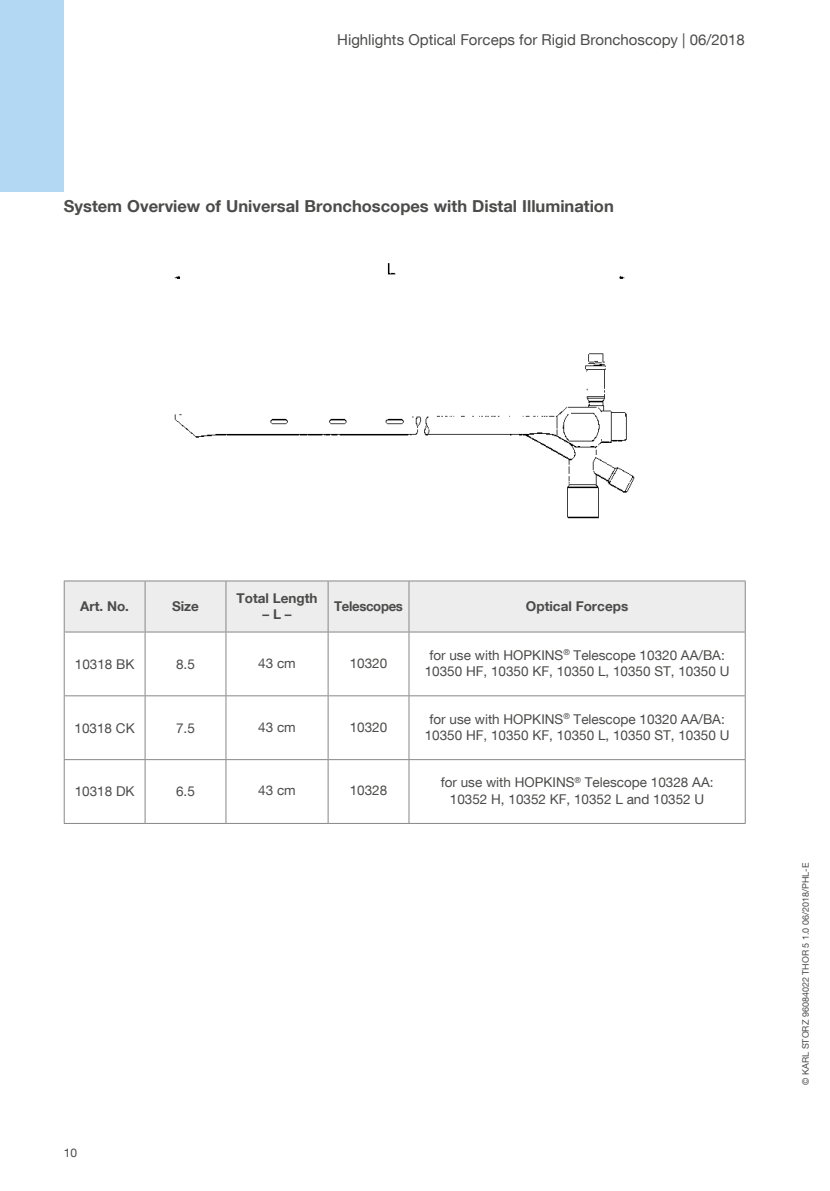
<style>
.page{position:relative;width:830px;height:1191px;background:#fff}
.page>*{position:absolute;margin:0;border:0;box-sizing:border-box;transform-origin:0 0}
.t1{font:700 16.5px "KS Helvetica Neue";color:#4b4b4a}
.t2{font:15px "KS Helvetica Neue";color:#4b4b4a}
.t3{font:13.5px/16.2px "KS Helvetica Neue";color:#4b4b4a;text-align:center}
.t4{font:700 13.5px "KS Helvetica Neue";color:#4b4b4a}
.t5{font:700 13.5px "KS Helvetica Neue";letter-spacing:-.025em;color:#4b4b4a}
.t6{font:12px "KS Helvetica Neue";color:#4b4b4a}
.t7{font:9px "KS Helvetica Neue";color:#4b4b4a}
</style>
<div class="page">
<div style="left:0;top:0;width:64px;height:191px;background:#b3d8f4"></div>
<img style="left:174px;top:263px;width:461px;height:256px">
<div style="left:65px;top:581px;width:679px;height:50px;background:#ededed"></div>
<hr style="left:64px;top:580px;width:81px;height:1px;background:#878787">
<hr style="left:145px;top:580px;width:81px;height:1px;background:#878787">
<hr style="left:226px;top:580px;width:102px;height:1px;background:#878787">
<hr style="left:328px;top:580px;width:81px;height:1px;background:#878787">
<hr style="left:327px;top:581px;width:1px;height:50px;background:#878787">
<hr style="left:409px;top:580px;width:336px;height:1px;background:#878787">
<hr style="left:744px;top:581px;width:1px;height:50px;background:#878787">
<hr style="left:64px;top:632px;width:1px;height:63px;background:#878787">
<hr style="left:327px;top:632px;width:1px;height:63px;background:#878787">
<hr style="left:409px;top:631px;width:336px;height:1px;background:#878787">
<hr style="left:408px;top:632px;width:1px;height:63px;background:#878787">
<hr style="left:744px;top:632px;width:1px;height:63px;background:#878787">
<hr style="left:64px;top:695px;width:81px;height:1px;background:#878787">
<hr style="left:64px;top:696px;width:1px;height:63px;background:#878787">
<hr style="left:145px;top:695px;width:81px;height:1px;background:#878787">
<hr style="left:226px;top:695px;width:102px;height:1px;background:#878787">
<hr style="left:328px;top:695px;width:81px;height:1px;background:#878787">
<hr style="left:327px;top:696px;width:1px;height:63px;background:#878787">
<hr style="left:409px;top:695px;width:336px;height:1px;background:#878787">
<hr style="left:408px;top:696px;width:1px;height:63px;background:#878787">
<hr style="left:744px;top:696px;width:1px;height:63px;background:#878787">
<hr style="left:64px;top:760px;width:1px;height:63px;background:#878787">
<hr style="left:226px;top:759px;width:102px;height:1px;background:#878787">
<hr style="left:328px;top:759px;width:81px;height:1px;background:#878787">
<hr style="left:327px;top:760px;width:1px;height:63px;background:#878787">
<hr style="left:409px;top:759px;width:336px;height:1px;background:#878787">
<hr style="left:408px;top:760px;width:1px;height:63px;background:#878787">
<hr style="left:744px;top:760px;width:1px;height:63px;background:#878787">
<hr style="left:64px;top:823px;width:81px;height:1px;background:#878787">
<hr style="left:145px;top:823px;width:81px;height:1px;background:#878787">
<hr style="left:226px;top:823px;width:102px;height:1px;background:#878787">
<hr style="left:328px;top:823px;width:81px;height:1px;background:#878787">
<hr style="left:409px;top:823px;width:336px;height:1px;background:#878787">
<hr style="left:145px;top:581px;width:1px;height:50px;background:#878787">
<hr style="left:225px;top:581px;width:1px;height:50px;background:#878787">
<hr style="left:145px;top:632px;width:1px;height:63px;background:#878787">
<hr style="left:225px;top:632px;width:1px;height:63px;background:#878787">
<hr style="left:145px;top:696px;width:1px;height:63px;background:#878787">
<hr style="left:225px;top:696px;width:1px;height:63px;background:#878787">
<hr style="left:145px;top:760px;width:1px;height:63px;background:#878787">
<hr style="left:225px;top:760px;width:1px;height:63px;background:#878787">
<hr style="left:64px;top:581px;width:1px;height:50px;background:#878787">
<hr style="left:408px;top:581px;width:1px;height:50px;background:#878787">
<hr style="left:64px;top:631px;width:81px;height:1px;background:#878787">
<hr style="left:145px;top:631px;width:81px;height:1px;background:#878787">
<hr style="left:226px;top:631px;width:102px;height:1px;background:#878787">
<hr style="left:328px;top:631px;width:81px;height:1px;background:#878787">
<hr style="left:64px;top:759px;width:81px;height:1px;background:#878787">
<hr style="left:145px;top:759px;width:81px;height:1px;background:#878787">
<p class="t2" style="left:337px;top:30px;width:409px">Highlights Optical Forceps for Rigid Bronchoscopy | 06/2018</p>
<p class="t1" style="left:64px;top:195px;width:551px">System Overview of Universal Bronchoscopes with Distal Illumination</p>
<p class="t4" style="left:80px;top:598px;width:50px">Art. No.</p>
<p class="t4" style="left:172px;top:598px;width:28px">Size</p>
<p class="t4" style="left:236px;top:590px;width:82px">Total Length</p>
<p class="t4" style="left:262px;top:606px;width:31px">– L –</p>
<p class="t5" style="left:334px;top:598px;width:70px">Telescopes</p>
<p class="t4" style="left:525px;top:598px;width:104px">Optical Forceps</p>
<p class="t3" style="left:75px;top:655px;width:61px">10318 BK</p>
<p class="t3" style="left:176px;top:655px;width:20px">8.5</p>
<p class="t3" style="left:258px;top:654px;width:39px">43 cm</p>
<p class="t3" style="left:349px;top:654px;width:39px">10320</p>
<p class="t3" style="left:424px;top:646px;width:306px">for use with HOPKINS<sup>®</sup> Telescope 10320 AA/BA:<br>10350 HF, 10350 KF, 10350 L, 10350 ST, 10350 U</p>
<p class="t3" style="left:75px;top:719px;width:62px">10318 CK</p>
<p class="t3" style="left:176px;top:719px;width:20px">7.5</p>
<p class="t3" style="left:258px;top:718px;width:39px">43 cm</p>
<p class="t3" style="left:349px;top:718px;width:39px">10320</p>
<p class="t3" style="left:424px;top:710px;width:306px">for use with HOPKINS<sup>®</sup> Telescope 10320 AA/BA:<br>10350 HF, 10350 KF, 10350 L, 10350 ST, 10350 U</p>
<p class="t3" style="left:75px;top:783px;width:61px">10318 DK</p>
<p class="t3" style="left:176px;top:783px;width:20px">6.5</p>
<p class="t3" style="left:258px;top:782px;width:39px">43 cm</p>
<p class="t3" style="left:349px;top:782px;width:39px">10328</p>
<p class="t3" style="left:440px;top:774px;width:274px">for use with HOPKINS<sup>®</sup> Telescope 10328 AA:<br>10352 H, 10352 KF, 10352 L and 10352 U</p>
<p class="t6" style="left:64px;top:1145px;width:15px">10</p>
<p class="t7" style="left:799px;top:1084px;width:223px;rotate:-90deg">© KARL STORZ 96084022 THOR 5 1.0 06/2018/PHL-E</p>
</div>
